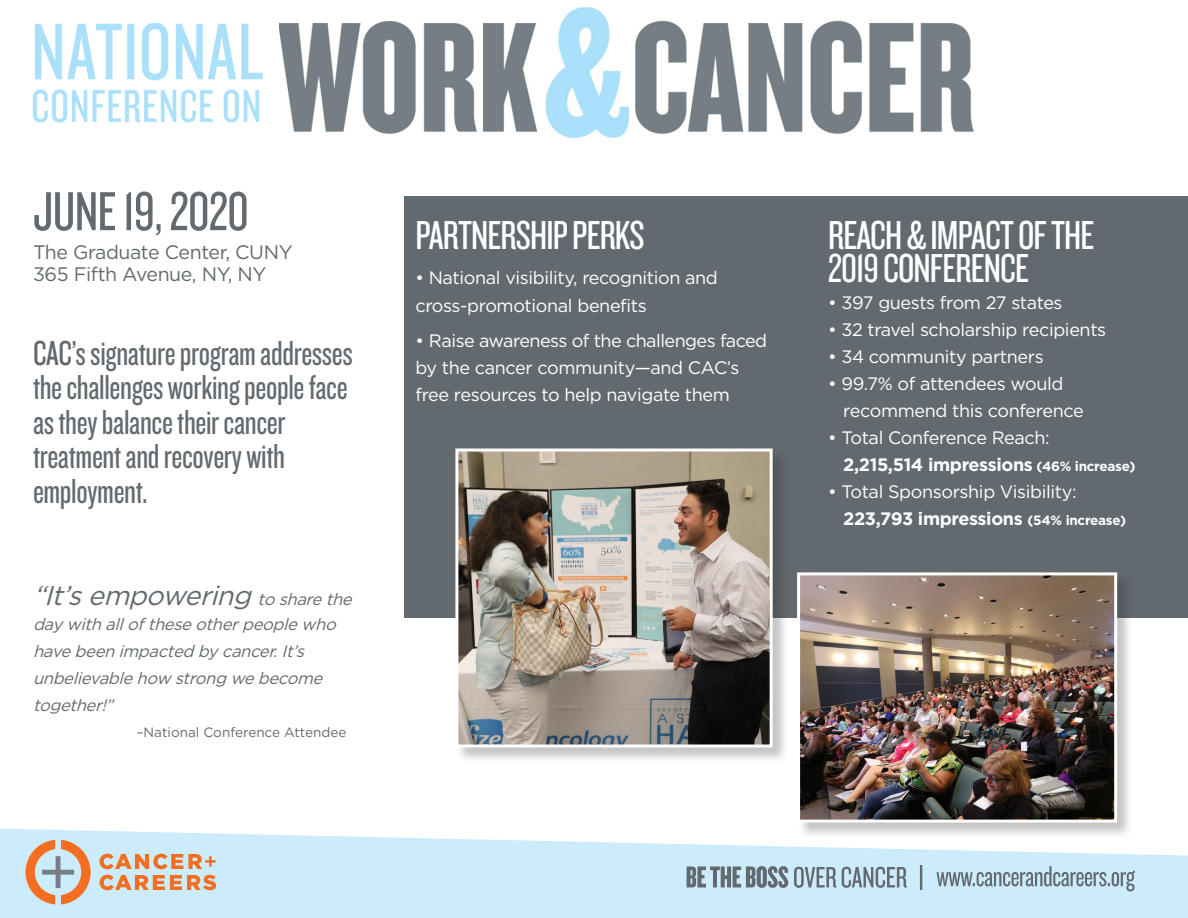
<style>
.page{position:relative;width:1188px;height:918px;background:#fff}
.page>*{position:absolute;margin:0;border:0;box-sizing:border-box;transform-origin:0 0}
.t1{font:57px "Knockout HTF28 Junior Featherwt";letter-spacing:-.01em;color:#626a6f}
.t2{font:42px "Knockout HTF28 Junior Featherwt";letter-spacing:-.02em;color:#fff}
.t3{font:36px/34.5px "Knockout HTF28 Junior Featherwt";letter-spacing:-.01em;color:#626a6f}
.t4{font:italic 27px "Gotham HTF";color:#626a6f}
.t5{font:19.5px "Gotham HTF";letter-spacing:-.02em;color:#626a6f}
.t6{font:18px/28.5px "Gotham HTF";letter-spacing:-.02em;color:#fff}
.t7{font:700 18px "Gotham";letter-spacing:-.02em;color:#fff}
.t8{font:italic 16.5px/27px "Gotham HTF";color:#626a6f}
.t9{font:13.5px "Gotham HTF";color:#626a6f}
.s1{font-size:16.5px}
.s2{font-size:13.5px}
</style>
<div class="page">
<svg style="left:0;top:828px;width:1188px;height:90px;fill:#cdecfb"></svg>
<svg style="left:25px;top:840px;width:66px;height:64px"></svg>
<svg style="left:99px;top:854px;width:117px;height:15px"></svg>
<svg style="left:100px;top:875px;width:116px;height:15px"></svg>
<svg style="left:687px;top:865px;width:235px;height:25px"></svg>
<svg style="left:936px;top:866px;width:199px;height:25px"></svg>
<div style="left:404px;top:196px;width:784px;height:422px;background:#626a6f"></div>
<div style="left:797px;top:573px;width:337px;height:266px;background:#231f20;opacity:.26"></div>
<img style="left:801px;top:576px;width:312px;height:243px">
<div style="left:797px;top:572px;width:320px;height:251px;border:3px solid #fff"></div>
<div style="left:456px;top:449px;width:333px;height:315px;background:#231f20;opacity:.26"></div>
<img style="left:459px;top:452px;width:310px;height:292px">
<div style="left:455px;top:448px;width:318px;height:300px;border:3px solid #fff"></div>
<img style="left:279px;top:7px;width:695px;height:131px">
<img style="left:32px;top:22px;width:231px;height:101px">
<div style="left:261px;top:0;width:276px;height:21px;background:#fff"></div>
<p class="t1" style="left:33px;top:183px;width:217px">JUNE 19, 2020</p>
<p class="t5" style="left:33px;top:241px;width:261px">The Graduate Center, CUNY</p>
<p class="t5" style="left:33px;top:263px;width:235px">365 Fifth Avenue, NY, NY</p>
<p class="t3" style="left:33px;top:336px;width:321px">CAC’s signature program addresses the challenges working people face as they balance their cancer</p>
<p class="t3" style="left:33px;top:440px;width:254px">treatment and recovery with</p>
<p class="t3" style="left:33px;top:474px;width:116px">employment.</p>
<p class="t4" style="left:33px;top:580px;width:325px">“It’sempowering <span class="s1">to sharethe</span></p>
<p class="t8" style="left:33px;top:611px;width:309px">daywith alloftheseotherpeoplewho havebeen impacted bycancer.It’s</p>
<p class="t8" style="left:33px;top:665px;width:295px">unbelievablehow strong webecome</p>
<p class="t8" style="left:33px;top:692px;width:86px">together!”</p>
<p class="t9" style="left:136px;top:725px;width:211px">–National Conference Attendee</p>
<p class="t2" style="left:416px;top:214px;width:231px">PARTNERSHIP PERKS</p>
<p class="t6" style="left:416px;top:263px;width:304px">• National visibility, recognition and cross-promotional benefits</p>
<p class="t6" style="left:416px;top:327px;width:353px;line-height:27px">• Raise awareness of the challenges faced by the cancer community—and CAC’s</p>
<p class="t6" style="left:416px;top:380px;width:316px">free resources to help navigate them</p>
<p class="t2" style="left:828px;top:214px;width:268px">REACH &amp; IMPACT OF THE</p>
<p class="t2" style="left:828px;top:247px;width:202px">2019 CONFERENCE</p>
<p class="t6" style="left:828px;top:288px;width:236px">• 397 guests from 27 states</p>
<p class="t6" style="left:828px;top:315px;width:280px">• 32 travel scholarship recipients</p>
<p class="t6" style="left:828px;top:342px;width:217px">• 34 community partners</p>
<p class="t6" style="left:828px;top:369px;width:237px">• 99.7% of attendees would</p>
<p class="t6" style="left:843px;top:396px;width:242px">recommend this conference</p>
<p class="t6" style="left:828px;top:423px;width:223px">• Total Conference Reach:</p>
<p class="t7" style="left:843px;top:453px;width:294px">2,215,514 impressions <span class="s2">(46% increase)</span></p>
<p class="t6" style="left:828px;top:477px;width:250px">• Total Sponsorship Visibility:</p>
<p class="t7" style="left:843px;top:507px;width:284px">223,793 impressions <span class="s2">(54% increase)</span></p>
</div>
